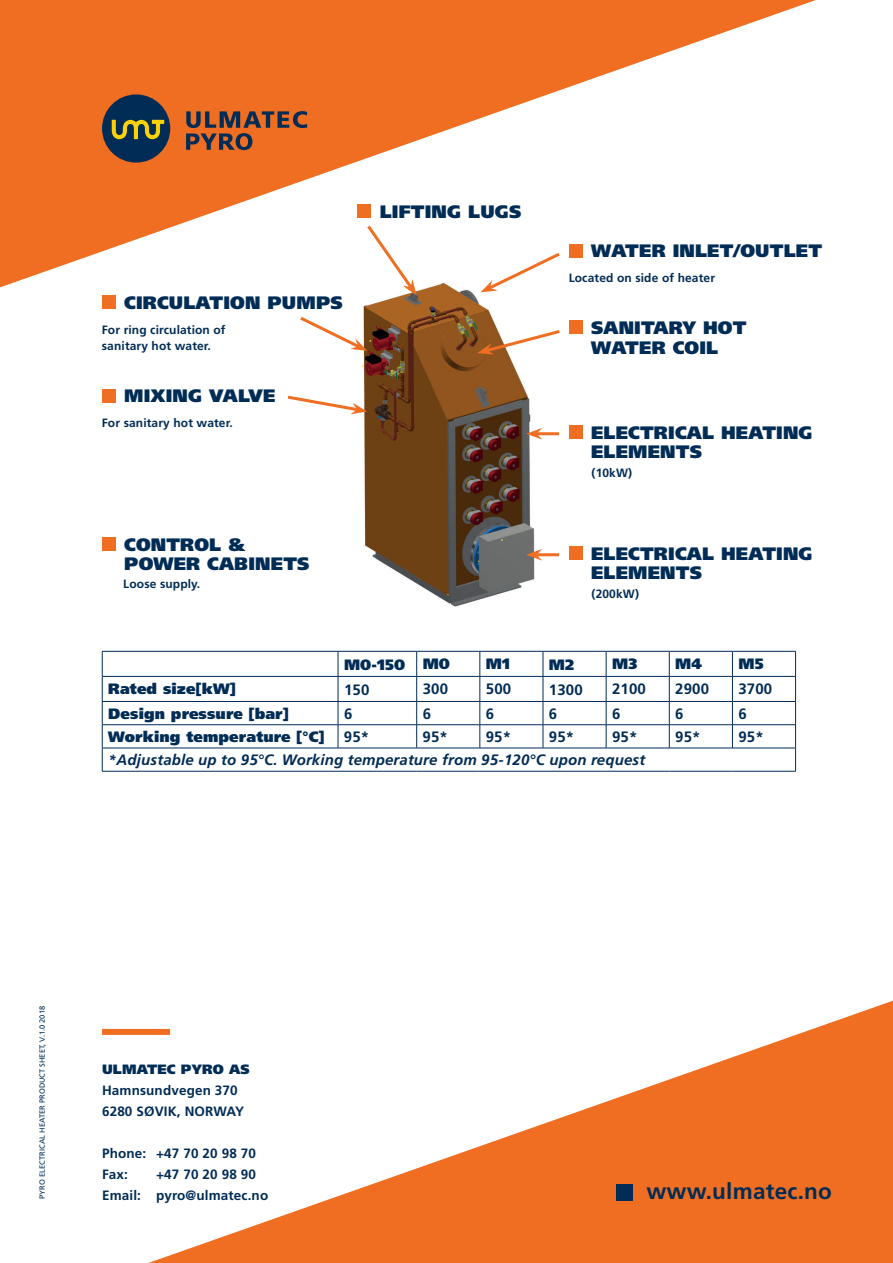
<style>
.page{position:relative;width:893px;height:1263px;background:#fff}
.page>*{position:absolute;margin:0;border:0;box-sizing:border-box;transform-origin:0 0}
.t1{font:700 22.5px "Frutiger LT Std";letter-spacing:.01em;color:#002c55}
.t2{font:900 18px/19.5px "Frutiger LT Std";letter-spacing:.01em;color:#002c55}
.t3{font:900 15px "Frutiger LT Std";letter-spacing:.01em;color:#002c55}
.t4{font:italic 700 15px "Frutiger LT Std";letter-spacing:.01em;color:#002c55}
.t5{font:700 15px "Frutiger LT Std";letter-spacing:.01em;color:#002c55}
.t6{font:700 13.5px/21px "Frutiger LT Std";letter-spacing:.01em;color:#002c55}
.t7{font:900 13.5px "Frutiger LT Std";letter-spacing:.01em;color:#002c55}
.t8{font:700 12px/16.5px "Frutiger LT Std";letter-spacing:.01em;color:#002c55}
.t9{font:7.5px "Frutiger LT Std";letter-spacing:.01em;color:#002c55}
</style>
<div class="page">
<svg style="left:102px;top:1000px;width:791px;height:263px"></svg>
<svg style="left:0;top:0;width:816px;height:334px"></svg>
<div style="left:102px;top:94px;width:68px;height:69px;background:#002c55;border-radius:50%"></div>
<svg style="left:112px;top:120px;width:52px;height:19px"></svg>
<svg style="left:186px;top:111px;width:121px;height:17px;background:#7b4d3a"></svg>
<img style="left:186px;top:133px;width:66px;height:17px">
<div style="left:617px;top:1185px;width:16px;height:16px;background:#002c55"></div>
<div style="left:102px;top:1029px;width:68px;height:6px;background:#ef6e22"></div>
<hr style="left:102px;top:651px;width:236px;height:1px;background:#002c55">
<hr style="left:338px;top:651px;width:79px;height:1px;background:#002c55">
<hr style="left:417px;top:651px;width:63px;height:1px;background:#002c55">
<hr style="left:480px;top:651px;width:63px;height:1px;background:#002c55">
<hr style="left:543px;top:651px;width:63px;height:1px;background:#002c55">
<hr style="left:606px;top:651px;width:63px;height:1px;background:#002c55">
<hr style="left:669px;top:651px;width:63px;height:1px;background:#002c55">
<hr style="left:732px;top:651px;width:64px;height:1px;background:#002c55">
<hr style="left:102px;top:676px;width:236px;height:1px;background:#002c55">
<hr style="left:338px;top:676px;width:79px;height:1px;background:#002c55">
<hr style="left:417px;top:676px;width:63px;height:1px;background:#002c55">
<hr style="left:480px;top:676px;width:63px;height:1px;background:#002c55">
<hr style="left:543px;top:676px;width:63px;height:1px;background:#002c55">
<hr style="left:606px;top:676px;width:63px;height:1px;background:#002c55">
<hr style="left:669px;top:676px;width:63px;height:1px;background:#002c55">
<hr style="left:732px;top:676px;width:64px;height:1px;background:#002c55">
<hr style="left:102px;top:701px;width:236px;height:1px;background:#002c55">
<hr style="left:338px;top:701px;width:79px;height:1px;background:#002c55">
<hr style="left:417px;top:701px;width:63px;height:1px;background:#002c55">
<hr style="left:480px;top:701px;width:63px;height:1px;background:#002c55">
<hr style="left:543px;top:701px;width:63px;height:1px;background:#002c55">
<hr style="left:606px;top:701px;width:63px;height:1px;background:#002c55">
<hr style="left:669px;top:701px;width:63px;height:1px;background:#002c55">
<hr style="left:732px;top:701px;width:64px;height:1px;background:#002c55">
<hr style="left:102px;top:724px;width:236px;height:1px;background:#002c55">
<hr style="left:338px;top:724px;width:79px;height:1px;background:#002c55">
<svg style="left:338px;top:651px;width:1px;height:97px"></svg>
<hr style="left:417px;top:724px;width:63px;height:1px;background:#002c55">
<svg style="left:416px;top:651px;width:1px;height:97px"></svg>
<hr style="left:480px;top:724px;width:63px;height:1px;background:#002c55">
<svg style="left:480px;top:651px;width:1px;height:97px"></svg>
<hr style="left:543px;top:724px;width:63px;height:1px;background:#002c55">
<svg style="left:543px;top:651px;width:1px;height:97px"></svg>
<hr style="left:606px;top:724px;width:63px;height:1px;background:#002c55">
<svg style="left:606px;top:651px;width:1px;height:97px"></svg>
<hr style="left:669px;top:724px;width:63px;height:1px;background:#002c55">
<svg style="left:669px;top:651px;width:1px;height:97px"></svg>
<hr style="left:732px;top:724px;width:64px;height:1px;background:#002c55">
<svg style="left:732px;top:651px;width:1px;height:97px"></svg>
<hr style="left:102px;top:748px;width:236px;height:1px;background:#002c55">
<svg style="left:102px;top:651px;width:1px;height:120px"></svg>
<hr style="left:338px;top:748px;width:79px;height:1px;background:#002c55">
<hr style="left:417px;top:748px;width:63px;height:1px;background:#002c55">
<hr style="left:480px;top:748px;width:63px;height:1px;background:#002c55">
<hr style="left:543px;top:748px;width:63px;height:1px;background:#002c55">
<hr style="left:606px;top:748px;width:63px;height:1px;background:#002c55">
<hr style="left:669px;top:748px;width:63px;height:1px;background:#002c55">
<hr style="left:732px;top:748px;width:64px;height:1px;background:#002c55">
<svg style="left:795px;top:651px;width:1px;height:120px"></svg>
<hr style="left:102px;top:771px;width:236px;height:1px;background:#002c55">
<hr style="left:338px;top:771px;width:79px;height:1px;background:#002c55">
<hr style="left:417px;top:771px;width:63px;height:1px;background:#002c55">
<hr style="left:480px;top:771px;width:63px;height:1px;background:#002c55">
<hr style="left:543px;top:771px;width:63px;height:1px;background:#002c55">
<hr style="left:606px;top:771px;width:63px;height:1px;background:#002c55">
<hr style="left:669px;top:771px;width:63px;height:1px;background:#002c55">
<hr style="left:732px;top:771px;width:64px;height:1px;background:#002c55">
<img style="left:353px;top:278px;width:195px;height:329px">
<div style="left:569px;top:244px;width:13px;height:14px;background:#ef6e22"></div>
<div style="left:569px;top:425px;width:13px;height:14px;background:#ef6e22"></div>
<div style="left:569px;top:546px;width:13px;height:14px;background:#ef6e22"></div>
<div style="left:102px;top:296px;width:14px;height:13px;background:#ef6e22"></div>
<div style="left:102px;top:389px;width:14px;height:13px;background:#ef6e22"></div>
<div style="left:102px;top:537px;width:14px;height:14px;background:#ef6e22"></div>
<div style="left:569px;top:320px;width:13px;height:14px;background:#ef6e22"></div>
<div style="left:357px;top:204px;width:14px;height:14px;background:#ef6e22"></div>
<svg style="left:297px;top:314px;width:70px;height:37px"></svg>
<svg style="left:287px;top:394px;width:80px;height:20px"></svg>
<svg style="left:364px;top:222px;width:53px;height:74px"></svg>
<svg style="left:480px;top:250px;width:83px;height:42px"></svg>
<svg style="left:477px;top:328px;width:86px;height:27px"></svg>
<hr style="left:537px;top:432px;width:22px;height:3px;background:#ef6e22">
<svg style="left:526px;top:428px;width:16px;height:12px"></svg>
<hr style="left:537px;top:553px;width:22px;height:3px;background:#ef6e22">
<svg style="left:526px;top:549px;width:16px;height:12px"></svg>
<p class="t2" style="left:124px;top:293px;width:220px">CIRCULATION PUMPS</p>
<p class="t8" style="left:102px;top:322px;width:125px">For ring circulation of sanitary hot water.</p>
<p class="t2" style="left:124px;top:386px;width:153px">MIXING VALVE</p>
<p class="t8" style="left:102px;top:415px;width:132px">For sanitary hot water.</p>
<p class="t2" style="left:380px;top:201px;width:143px">LIFTING LUGS</p>
<p class="t2" style="left:124px;top:534px;width:187px">CONTROL &amp;<br>POWER CABINETS</p>
<p class="t8" style="left:123px;top:575px;width:79px">Loose supply.</p>
<p class="t2" style="left:591px;top:241px;width:232px">WATER INLET/OUTLET</p>
<p class="t8" style="left:569px;top:270px;width:148px">Located on side of heater</p>
<p class="t2" style="left:591px;top:318px;width:157px">SANITARY HOT<br>WATER COIL</p>
<p class="t2" style="left:591px;top:423px;width:223px">ELECTRICAL HEATING<br>ELEMENTS</p>
<p class="t8" style="left:592px;top:465px;width:42px">(10kW)</p>
<p class="t2" style="left:591px;top:544px;width:223px">ELECTRICAL HEATING<br>ELEMENTS</p>
<p class="t8" style="left:592px;top:586px;width:49px">(200kW)</p>
<p class="t3" style="left:344px;top:656px;width:108px">M0-150 M0</p>
<p class="t3" style="left:486px;top:654px;width:26px">M1</p>
<p class="t3" style="left:549px;top:656px;width:27px">M2</p>
<p class="t3" style="left:612px;top:654px;width:27px">M3</p>
<p class="t3" style="left:675px;top:654px;width:28px">M4</p>
<p class="t3" style="left:738px;top:654px;width:27px">M5</p>
<p class="t3" style="left:108px;top:679px;width:129px">Rated size[kW]</p>
<p class="t5" style="left:344px;top:681px;width:27px">150</p>
<p class="t5" style="left:423px;top:680px;width:27px">300</p>
<p class="t5" style="left:486px;top:680px;width:27px">500</p>
<p class="t5" style="left:549px;top:681px;width:35px">1300</p>
<p class="t5" style="left:612px;top:680px;width:35px">2100</p>
<p class="t5" style="left:675px;top:680px;width:35px">2900</p>
<p class="t5" style="left:738px;top:680px;width:35px">3700</p>
<p class="t3" style="left:108px;top:704px;width:182px">Design pressure [bar]</p>
<p class="t5" style="left:344px;top:705px;width:10px">6</p>
<p class="t5" style="left:423px;top:705px;width:10px">6</p>
<p class="t5" style="left:486px;top:705px;width:10px">6</p>
<p class="t5" style="left:549px;top:705px;width:10px">6</p>
<p class="t5" style="left:612px;top:705px;width:10px">6</p>
<p class="t5" style="left:675px;top:705px;width:10px">6</p>
<p class="t5" style="left:738px;top:705px;width:10px">6</p>
<p class="t3" style="left:108px;top:727px;width:218px">Working temperature [°C]</p>
<p class="t5" style="left:344px;top:728px;width:27px">95*</p>
<p class="t5" style="left:423px;top:728px;width:27px">95*</p>
<p class="t5" style="left:486px;top:728px;width:27px">95*</p>
<p class="t5" style="left:549px;top:728px;width:27px">95*</p>
<p class="t5" style="left:612px;top:728px;width:27px">95*</p>
<p class="t5" style="left:675px;top:728px;width:27px">95*</p>
<p class="t5" style="left:738px;top:728px;width:27px">95*</p>
<p class="t4" style="left:108px;top:751px;width:539px">*Adjustable up to 95°C. Working temperature from 95-120°C upon request</p>
<p class="t9" style="left:38px;top:1199px;width:195px;rotate:-90deg">PYRO ELECTRICAL HEATER PRODUCT SHEET, V.1.0 2018</p>
<p class="t7" style="left:102px;top:1061px;width:149px">ULMATEC PYRO AS</p>
<p class="t6" style="left:102px;top:1080px;width:144px">Hamnsundvegen 370<br>6280 SØVIK, NORWAY</p>
<p class="t6" style="left:102px;top:1143px;width:156px">Phone: +47 70 20 98 70<br>Fax:</p>
<p class="t6" style="left:102px;top:1164px;width:168px;text-indent:54px">+47 70 20 98 90<br>Email: pyro@ulmatec.no</p>
<p class="t1" style="left:646px;top:1178px;width:187px">www.ulmatec.no</p>
</div>
